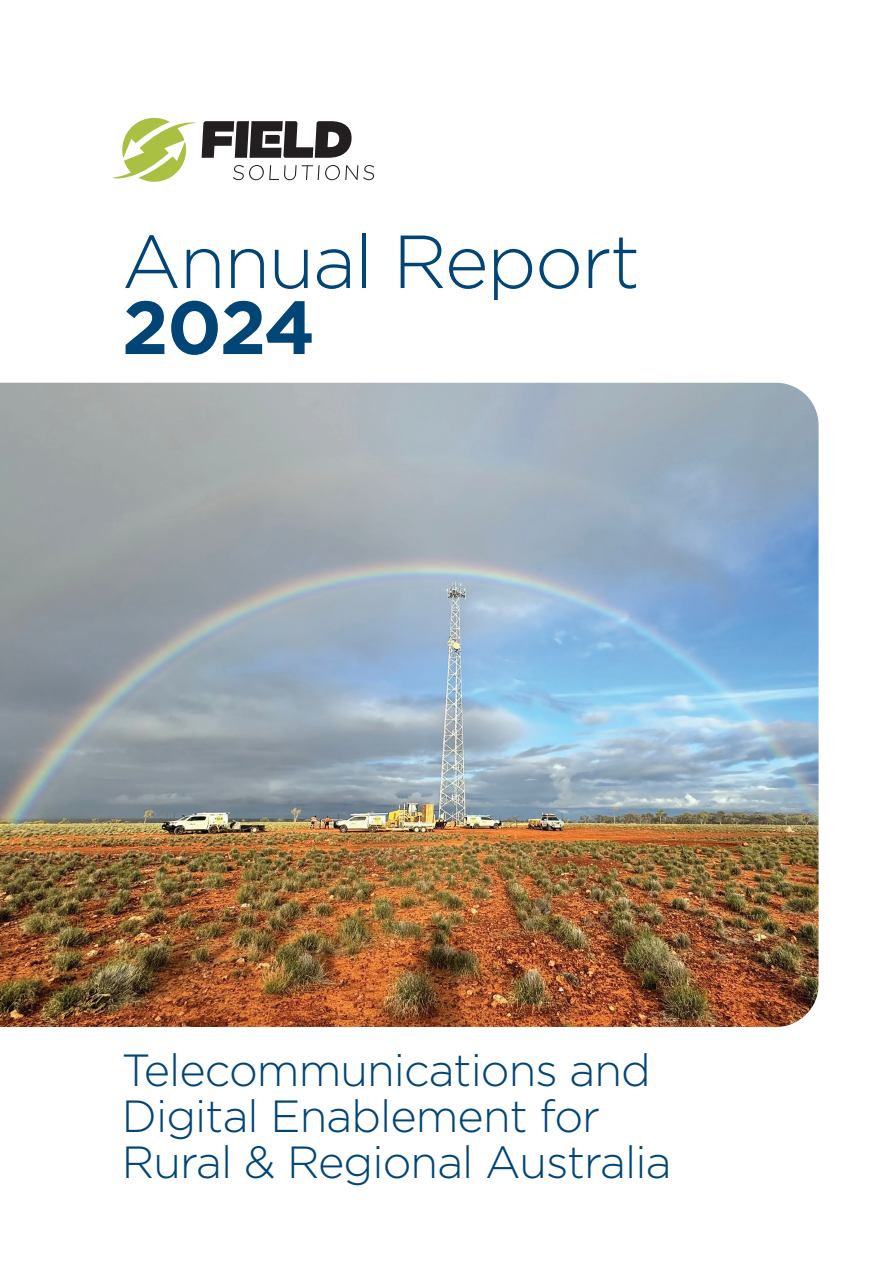
<style>
.page{position:relative;width:893px;height:1263px;background:#fff}
.page>*{position:absolute;margin:0;border:0;box-sizing:border-box;transform-origin:0 0}
.t1{font:300 75px "Gotham";letter-spacing:-.02em;color:#004576}
.t2{font:700 75px "Gotham";color:#004576}
.t3{font:300 45px/46.5px "Gotham";letter-spacing:-.02em;color:#004576}
</style>
<div class="page">
<svg style="left:112px;top:118px;width:262px;height:64px"></svg>
<img style="left:0;top:383px;width:819px;height:644px">
<h1 class="t1" style="left:122px;top:214px;width:520px">Annual Report</h1>
<h1 class="t2" style="left:122px;top:278px;width:195px">2024</h1>
<p class="t3" style="left:122px;top:1045px;width:551px">Telecommunications and<br>Digital Enablement for<br>Rural &amp; Regional Australia</p>
</div>
